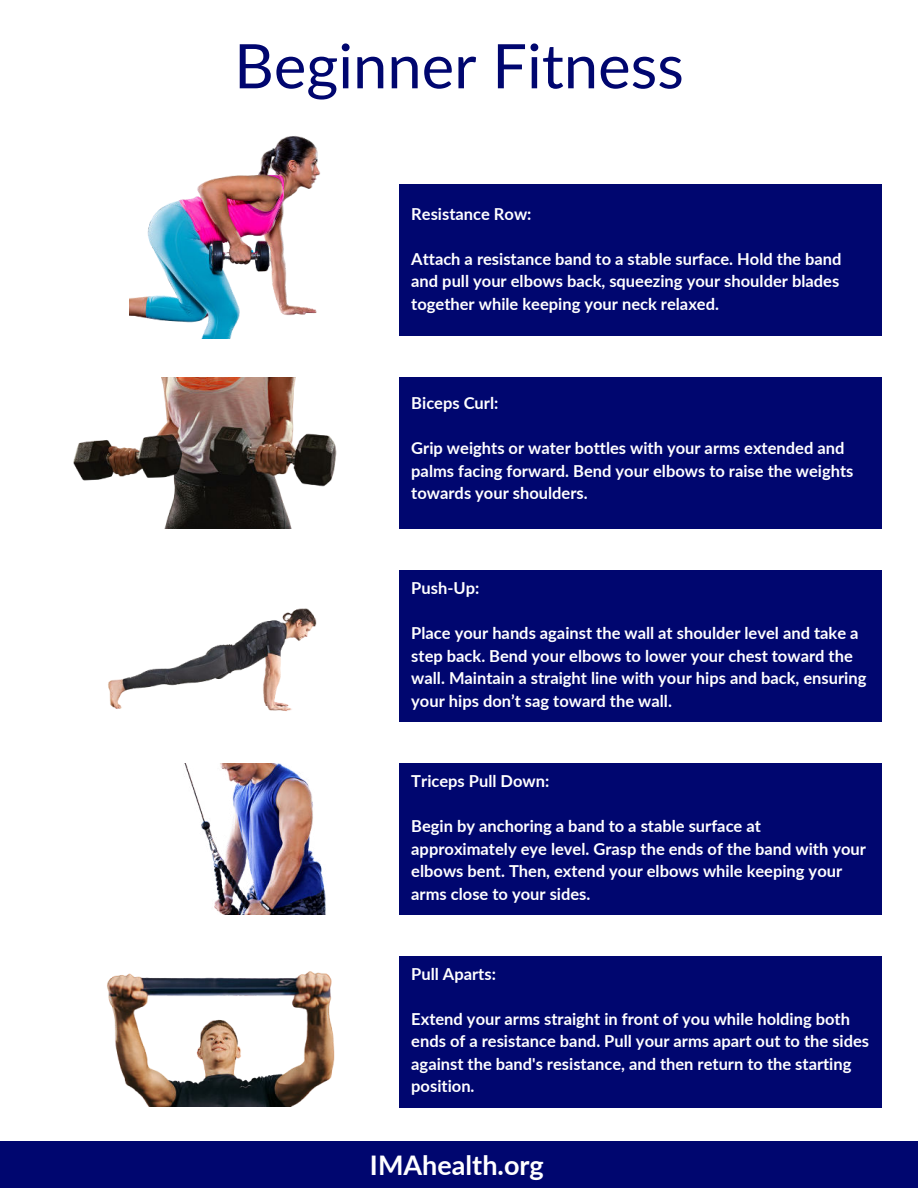
<style>
.page{position:relative;width:918px;height:1188px;background:#fff}
.page>*{position:absolute;margin:0;border:0;box-sizing:border-box;transform-origin:0 0}
.t1{font:61.5px "Lato";color:#00066f}
.t2{font:700 27px "Lato";color:#fff}
.t3{font:700 16.5px/22.5px "Lato";color:#fff}
</style>
<div class="page">
<div style="left:399px;top:185px;width:483px;height:151px;background:#00066f"></div>
<img style="left:129px;top:136px;width:192px;height:203px">
<div style="left:399px;top:378px;width:483px;height:151px;background:#00066f"></div>
<img style="left:73px;top:378px;width:264px;height:151px">
<div style="left:399px;top:571px;width:483px;height:151px;background:#00066f"></div>
<img style="left:108px;top:608px;width:209px;height:103px">
<div style="left:399px;top:763px;width:483px;height:151px;background:#00066f"></div>
<img style="left:184px;top:763px;width:142px;height:151px">
<div style="left:399px;top:956px;width:483px;height:151px;background:#00066f"></div>
<img style="left:107px;top:971px;width:228px;height:136px">
<div style="left:0;top:1141px;width:918px;height:47px;background:#00066f"></div>
<h1 class="t1" style="left:234px;top:22px;width:451px">Beginner Fitness</h1>
<p class="t3" style="left:411px;top:202px;width:122px">Resistance Row:</p>
<p class="t3" style="left:411px;top:247px;width:432px">Attach a resistance band to a stable surface. Hold the band and pull your elbows back, squeezing your shoulder blades together while keeping your neck relaxed.</p>
<p class="t3" style="left:411px;top:391px;width:89px">Biceps Curl:</p>
<p class="t3" style="left:411px;top:436px;width:444px">Grip weights or water bottles with your arms extended and palms facing forward. Bend your elbows to raise the weights towards your shoulders.</p>
<p class="t3" style="left:411px;top:576px;width:70px">Push-Up:</p>
<p class="t3" style="left:411px;top:621px;width:457px">Place your hands against the wall at shoulder level and take a step back. Bend your elbows to lower your chest toward the wall. Maintain a straight line with your hips and back, ensuring your hips don’t sag toward the wall.</p>
<p class="t3" style="left:411px;top:769px;width:140px">Triceps Pull Down:</p>
<p class="t3" style="left:411px;top:814px;width:456px">Begin by anchoring a band to a stable surface at approximately eye level. Grasp the ends of the band with your elbows bent. Then, extend your elbows while keeping your arms close to your sides.</p>
<p class="t3" style="left:411px;top:962px;width:86px">Pull Aparts:</p>
<p class="t3" style="left:411px;top:1007px;width:459px">Extend your arms straight in front of you while holding both ends of a resistance band. Pull your arms apart out to the sides against the band's resistance, and then return to the starting position.</p>
<h2 class="t2" style="left:370px;top:1145px;width:175px">IMAhealth.org</h2>
</div>
